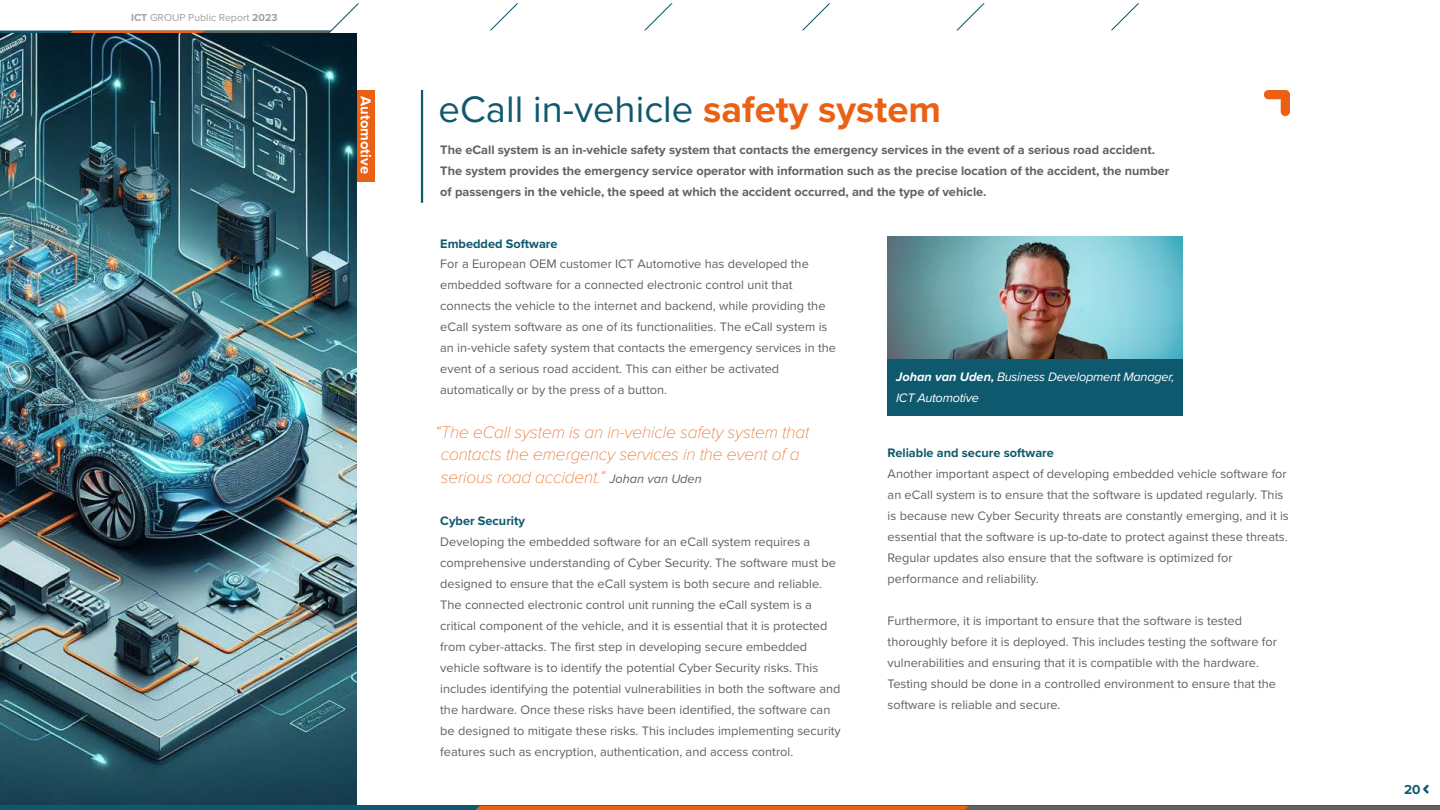
<style>
.page{position:relative;width:1440px;height:810px;background:#fff}
.page>*{position:absolute;margin:0;border:0;box-sizing:border-box;transform-origin:0 0}
.t1{font:38.25px "Proxima Nova";color:#0f596e}
.t2{font:italic 100 17.25px/22.5px "Proxima Nova";letter-spacing:-.01em;color:#eb6012}
.t3{font:700 14.85px "Proxima Nova";color:#fff}
.t4{font:700 13.5px "Proxima Nova";color:#0f596e}
.t5{font:12.75px/21px "Proxima Nova";color:#616160}
.t6{font:700 12.75px/21px "Proxima Nova";color:#616160}
.t7{font:700 12.75px "Proxima Nova";color:#0f596e}
.t8{font:italic 12.75px/21px "Proxima Nova";letter-spacing:-.02em;color:#fff}
.t9{font:10.5px "Proxima Nova";color:#a0a0a0}
.s1{font-weight:700}
.s2{font-weight:700;color:#eb6012}
.s3{font-weight:400;font-size:12.75px;color:#616160}
</style>
<div class="page">
<svg style="left:1264px;top:90px;width:26px;height:26px"></svg>
<hr style="left:421px;top:90px;width:2px;height:113px;background:#0f596e">
<div style="left:356px;top:90px;width:18px;height:92px;background:#eb6012"></div>
<img style="left:888px;top:236px;width:295px;height:123px">
<div style="left:888px;top:359px;width:295px;height:57px;background:#0f596e"></div>
<img style="left:0;top:34px;width:356px;height:772px">
<svg style="left:802px;top:3px;width:29px;height:28px"></svg>
<svg style="left:956px;top:3px;width:29px;height:28px"></svg>
<svg style="left:1111px;top:3px;width:28px;height:28px"></svg>
<svg style="left:490px;top:3px;width:28px;height:28px"></svg>
<svg style="left:644px;top:3px;width:29px;height:28px"></svg>
<svg style="left:1423px;top:785px;width:6px;height:9px"></svg>
<hr style="left:0;top:806px;width:1440px;height:4px;background:#0f596e">
<svg style="left:475px;top:806px;width:965px;height:4px;background:#a66038"></svg>
<svg style="left:0;top:3px;width:359px;height:31px"></svg>
<p class="t9" style="left:131px;top:10px;width:148px"><span class="s1">ICT</span> GROUP Public Report <span class="s1">2023</span></p>
<p class="t3" style="left:377px;top:96px;width:79px;rotate:90deg">Automotive</p>
<h1 class="t1" style="left:439px;top:80px;width:504px">eCall in-vehicle <span class="s2">safety system</span></h1>
<p class="t6" style="left:440px;top:139px;width:731px">The eCall system is an in-vehicle safety system that contacts the emergency services in the event of a serious road accident.<br>The system provides the emergency service operator with information such as the precise location of the accident, the number of passengers in the vehicle, the speed at which the accident occurred, and the type of vehicle.</p>
<p class="t7" style="left:440px;top:234px;width:119px">Embedded Software</p>
<p class="t5" style="left:440px;top:253px;width:397px">For a European OEM customer ICT Automotive has developed the embedded software for a connected electronic control unit that connects the vehicle to the internet and backend, while providing the eCall system software as one of its functionalities. The eCall system is an in-vehicle safety system that contacts the emergency services in the event of a serious road accident. This can either be activated automatically or by the press of a button.</p>
<h2 class="t2" style="left:441px;top:420px;width:370px;text-indent:-6px">“The eCall system is an in-vehicle safety system that contacts the emergency services in the event of a serious road accident.” <span class="s3">Johan van Uden</span></h2>
<p class="t7" style="left:440px;top:511px;width:86px">Cyber Security</p>
<p class="t5" style="left:440px;top:531px;width:402px">Developing the embedded software for an eCall system requires a comprehensive understanding of Cyber Security. The software must be designed to ensure that the eCall system is both secure and reliable.<br>The connected electronic control unit running the eCall system is a critical component of the vehicle, and it is essential that it is protected from cyber-attacks. The first step in developing secure embedded vehicle software is to identify the potential Cyber Security risks. This includes identifying the potential vulnerabilities in both the software and the hardware. Once these risks have been identified, the software can be designed to mitigate these risks. This includes implementing security features such as encryption, authentication, and access control.</p>
<p class="t8" style="left:896px;top:366px;width:280px"><span class="s1">Johan van Uden,</span> Business Development Manager,<br>ICT Automotive</p>
<p class="t7" style="left:888px;top:444px;width:168px">Reliable and secure software</p>
<p class="t5" style="left:888px;top:463px;width:403px">Another important aspect of developing embedded vehicle software for an eCall system is to ensure that the software is updated regularly. This is because new Cyber Security threats are constantly emerging, and it is essential that the software is up-to-date to protect against these threats.<br>Regular updates also ensure that the software is optimized for performance and reliability.</p>
<p class="t5" style="left:888px;top:610px;width:391px">Furthermore, it is important to ensure that the software is tested thoroughly before it is deployed. This includes testing the software for vulnerabilities and ensuring that it is compatible with the hardware.<br>Testing should be done in a controlled environment to ensure that the software is reliable and secure.</p>
<p class="t4" style="left:1404px;top:779px;width:18px">20</p>
</div>
